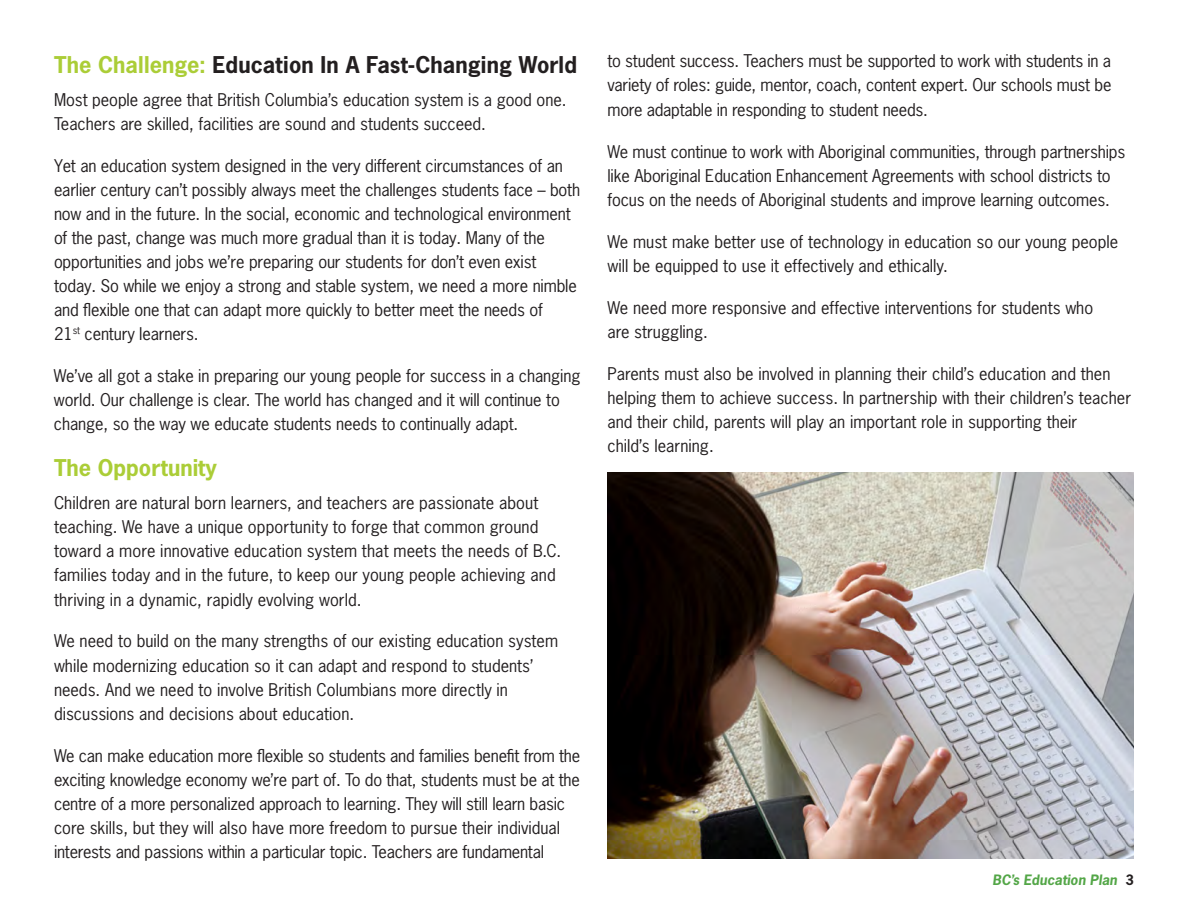
<style>
.page{position:relative;width:1188px;height:918px;background:#fff}
.page>*{position:absolute;margin:0;border:0;box-sizing:border-box;transform-origin:0 0}
.t1{font:700 21.75px "News Gothic Std";letter-spacing:.005em;color:#231f20}
.t2{font:700 21.75px "News Gothic Std";color:#abcd37}
.Body_NewsGoth{font:16.5px/24px "News Gothic Std";letter-spacing:-.01em;color:#231f20}
.Body_Text{font:italic 700 13.5px "News Gothic Std";color:#53a647}
.s1{color:#abcd37}
.s2{font-style:normal;color:#231f20}
</style>
<div class="page">
<img style="left:608px;top:472px;width:526px;height:387px">
<p class="t1" style="left:54px;top:50px;width:525px"><span class="s1">The Challenge:</span> Education In A Fast-Changing World</p>
<p class="Body_NewsGoth" style="left:54px;top:87px;width:514px">Most people agree that British Columbia’s education system is a good one.<br>Teachers are skilled, facilities are sound and students succeed.</p>
<p class="Body_NewsGoth" style="left:54px;top:153px;width:528px">Yet an education system designed in the very different circumstances of an earlier century can’t possibly always meet the challenges students face – both now and in the future. In the social, economic and technological environment of the past, change was much more gradual than it is today. Many of the opportunities and jobs we’re preparing our students for don’t even exist today. So while we enjoy a strong and stable system, we need a more nimble and flexible one that can adapt more quickly to better meet the needs of<br>21<sup>st</sup> century learners.</p>
<p class="Body_NewsGoth" style="left:54px;top:363px;width:528px">We’ve all got a stake in preparing our young people for success in a changing world. Our challenge is clear. The world has changed and it will continue to change, so the way we educate students needs to continually adapt.</p>
<p class="t2" style="left:54px;top:454px;width:165px">The Opportunity</p>
<p class="Body_NewsGoth" style="left:54px;top:491px;width:509px">Children are natural born learners, and teachers are passionate about teaching. We have a unique opportunity to forge that common ground toward a more innovative education system that meets the needs of B.C. families today and in the future, to keep our young people achieving and thriving in a dynamic, rapidly evolving world.</p>
<p class="Body_NewsGoth" style="left:54px;top:629px;width:506px">We need to build on the many strengths of our existing education system while modernizing education so it can adapt and respond to students’ needs. And we need to involve British Columbians more directly in discussions and decisions about education.</p>
<p class="Body_NewsGoth" style="left:54px;top:743px;width:528px">We can make education more flexible so students and families benefit from the exciting knowledge economy we’re part of. To do that, students must be at the centre of a more personalized approach to learning. They will still learn basic core skills, but they will also have more freedom to pursue their individual interests and passions within a particular topic. Teachers are fundamental</p>
<p class="Body_NewsGoth" style="left:607px;top:49px;width:506px">to student success. Teachers must be supported to work with students in a variety of roles: guide, mentor, coach, content expert. Our schools must be</p>
<p class="Body_NewsGoth" style="left:607px;top:98px;width:322px">more adaptable in responding to student needs.</p>
<p class="Body_NewsGoth" style="left:607px;top:140px;width:519px">We must continue to work with Aboriginal communities, through partnerships like Aboriginal Education Enhancement Agreements with school districts to focus on the needs of Aboriginal students and improve learning outcomes.</p>
<p class="Body_NewsGoth" style="left:607px;top:230px;width:512px">We must make better use of technology in education so our young people will be equipped to use it effectively and ethically.</p>
<p class="Body_NewsGoth" style="left:607px;top:296px;width:487px">We need more responsive and effective interventions for students who are struggling.</p>
<p class="Body_NewsGoth" style="left:607px;top:362px;width:525px">Parents must also be involved in planning their child’s education and then helping them to achieve success. In partnership with their children’s teacher and their child, parents will play an important role in supporting their<br>child’s learning.</p>
<p class="Body_Text" style="left:993px;top:871px;width:143px">BC’s Education Plan <span class="s2">3</span></p>
</div>
